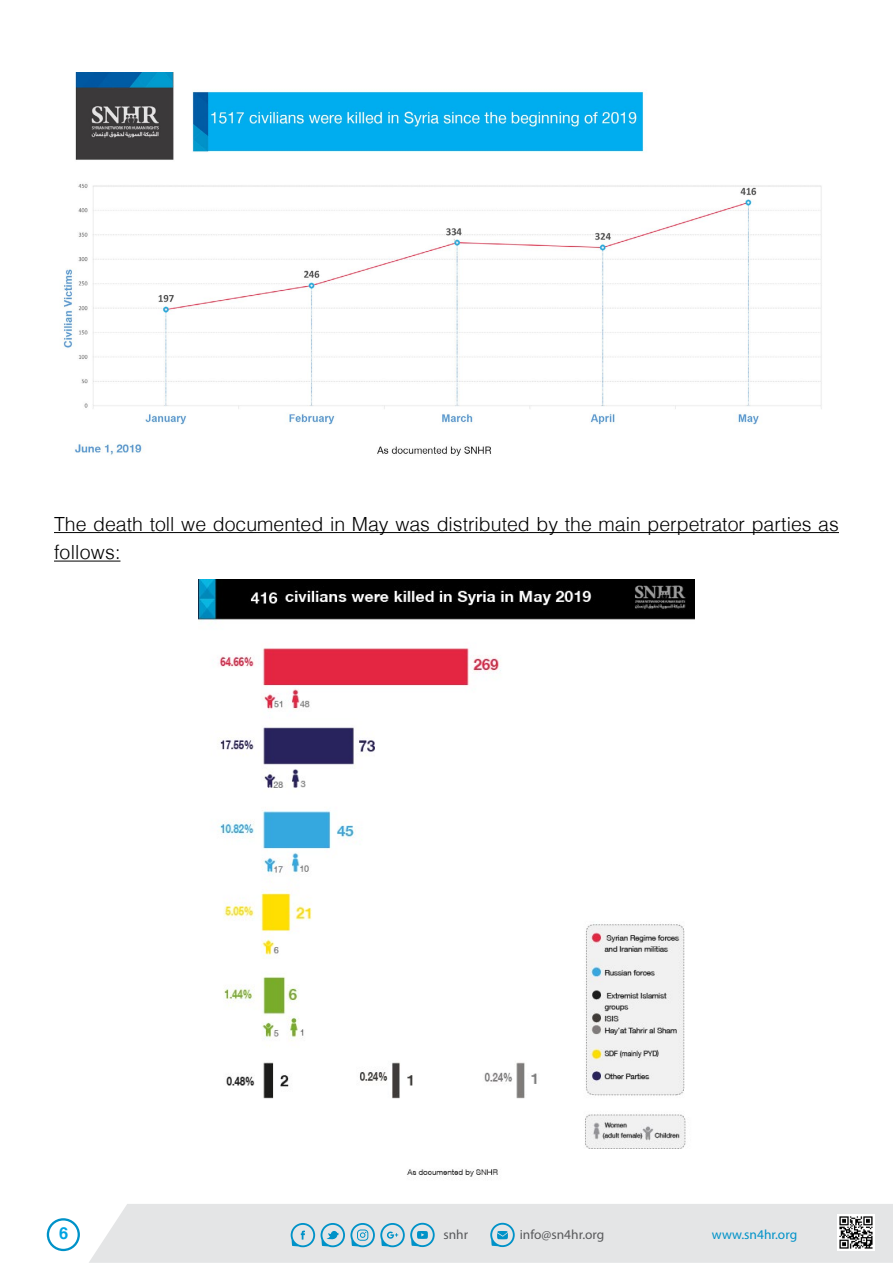
<style>
.page{position:relative;width:893px;height:1263px;background:#fff}
.page>*{position:absolute;margin:0;border:0;box-sizing:border-box;transform-origin:0 0}
.t1{font:300 19.5px/28.5px "Helvetica";color:#000}
.t2{font:700 16.5px "Helvetica";color:#00a4e2}
.t3{font:13.35px "Myriad Pro";color:#58595b}
.t4{font:13.35px "Myriad Pro";color:#0092c8}
</style>
<div class="page">
<div style="left:89px;top:1204px;width:804px;height:59px;background:#e4e5e6"></div>
<svg style="left:291px;top:1223px;width:24px;height:24px"></svg>
<svg style="left:321px;top:1223px;width:114px;height:24px;background:#a1ccdd"></svg>
<svg style="left:490px;top:1223px;width:25px;height:24px"></svg>
<img style="left:837px;top:1214px;width:37px;height:37px">
<svg style="left:47px;top:1218px;width:33px;height:33px"></svg>
<hr style="left:54px;top:532px;width:785px;height:1px;background:#000">
<hr style="left:54px;top:561px;width:66px;height:1px;background:#000">
<img style="left:62px;top:72px;width:760px;height:384px">
<img style="left:198px;top:579px;width:497px;height:598px">
<p class="t1" style="left:54px;top:509px;width:786px">The death toll we documented in May was distributed by the main perpetrator parties as follows:</p>
<p class="t2" style="left:59px;top:1220px;width:11px">6</p>
<p class="t3" style="left:443px;top:1226px;width:26px">snhr</p>
<p class="t3" style="left:520px;top:1226px;width:86px">info@sn4hr.org</p>
<p class="t4" style="left:712px;top:1226px;width:87px">www.sn4hr.org</p>
</div>
